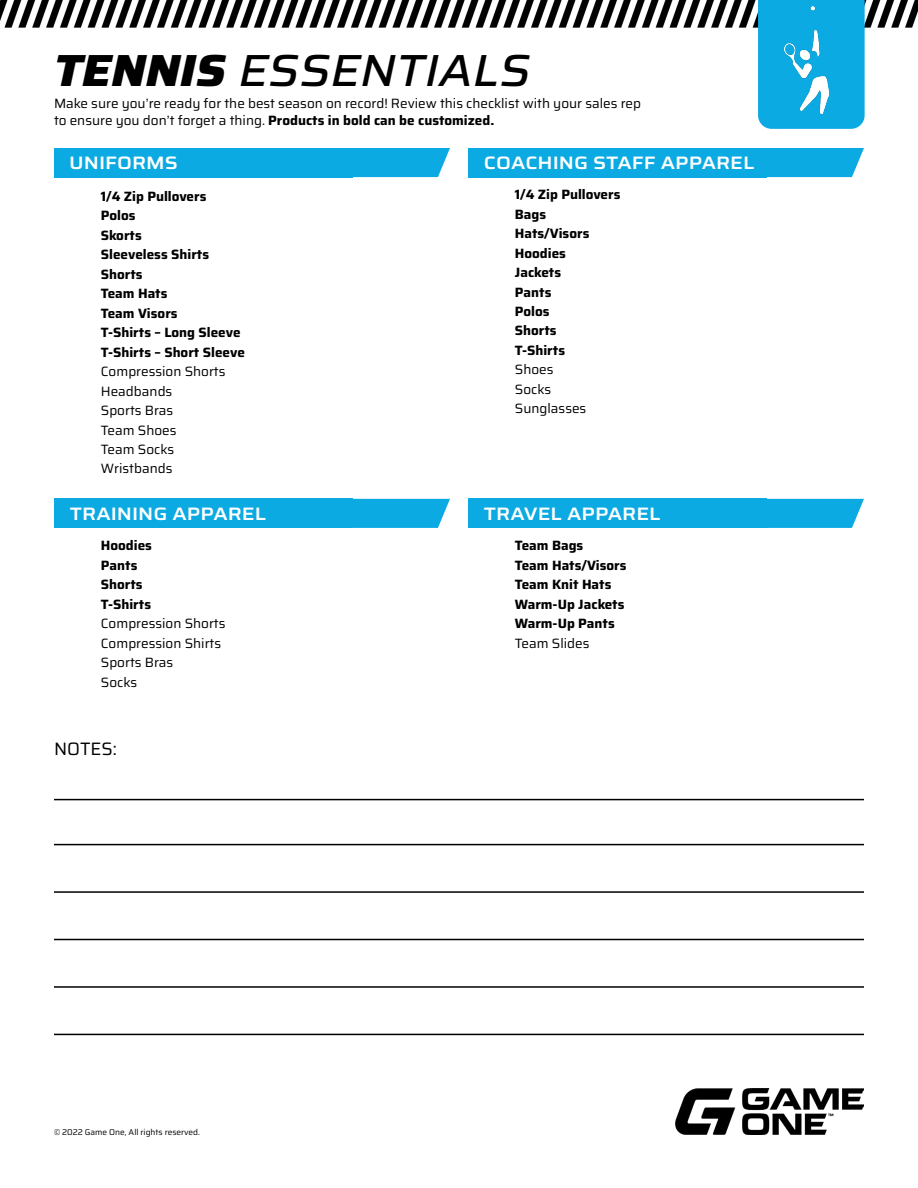
<style>
.page{position:relative;width:918px;height:1188px;background:#fff}
.page>*{position:absolute;margin:0;border:0;box-sizing:border-box;transform-origin:0 0}
.t1{font:italic 500 45px "Saira Semi Expanded";color:#000}
.t2{font:600 18px "Saira Expanded";color:#fff}
.t3{font:18px "Saira";color:#000}
.t4{font:13.5px/19.5px "Saira";color:#000}
.t5{font:700 13.5px/19.5px "Saira";color:#000}
.t6{font:8.4px "Saira";color:#000}
.s1{font-weight:800}
.s2{font-weight:700}
</style>
<div class="page">
<img style="left:676px;top:1088px;width:188px;height:46px">
<img style="left:0;top:0;width:918px;height:27px">
<hr style="left:54px;top:799px;width:810px;height:1px;background:#000">
<hr style="left:54px;top:844px;width:810px;height:1px;background:#000">
<hr style="left:54px;top:891px;width:810px;height:2px;background:#000">
<hr style="left:54px;top:939px;width:810px;height:1px;background:#000">
<hr style="left:54px;top:986px;width:810px;height:2px;background:#000">
<hr style="left:54px;top:1034px;width:810px;height:1px;background:#000">
<div style="left:758px;top:0;width:107px;height:129px;background:#0baae2"></div>
<img style="left:785px;top:7px;width:44px;height:106px">
<div style="left:54px;top:148px;width:298px;height:29px;background:#0baae2"></div>
<div style="left:352px;top:148px;width:98px;height:29px;background:#0baae2"></div>
<div style="left:468px;top:148px;width:298px;height:29px;background:#0baae2"></div>
<div style="left:766px;top:148px;width:98px;height:29px;background:#0baae2"></div>
<div style="left:55px;top:499px;width:298px;height:29px;background:#0baae2"></div>
<svg style="left:353px;top:499px;width:97px;height:29px;background:#1aafe3"></svg>
<div style="left:468px;top:499px;width:299px;height:29px;background:#0baae2"></div>
<svg style="left:767px;top:499px;width:97px;height:29px;background:#1aafe3"></svg>
<h1 class="t1" style="left:54px;top:33px;width:478px"><span class="s1">TENNIS</span> ESSENTIALS</h1>
<p class="t4" style="left:54px;top:95px;width:589px;line-height:16.2px">Make sure you’re ready for the best season on record! Review this checklist with your sales rep to ensure you don’t forget a thing. <span class="s2">Products in bold can be customized.</span></p>
<h2 class="t2" style="left:69px;top:148px;width:110px">UNIFORMS</h2>
<h2 class="t2" style="left:484px;top:148px;width:272px">COACHING STAFF APPAREL</h2>
<p class="t5" style="left:101px;top:186px;width:145px">1/4 Zip Pullovers<br>Polos<br>Skorts<br>Sleeveless Shirts<br>Shorts<br>Team Hats<br>Team Visors<br>T-Shirts – Long Sleeve<br>T-Shirts – Short Sleeve</p>
<p class="t4" style="left:101px;top:361px;width:126px">Compression Shorts<br>Headbands<br>Sports Bras<br>Team Shoes<br>Team Socks<br>Wristbands</p>
<p class="t5" style="left:515px;top:184px;width:107px">1/4 Zip Pullovers<br>Bags<br>Hats/Visors<br>Hoodies<br>Jackets<br>Pants<br>Polos<br>Shorts<br>T-Shirts</p>
<p class="t4" style="left:515px;top:360px;width:73px">Shoes<br>Socks<br>Sunglasses</p>
<h2 class="t2" style="left:70px;top:499px;width:198px">TRAINING APPAREL</h2>
<h2 class="t2" style="left:484px;top:499px;width:178px">TRAVEL APPAREL</h2>
<p class="t5" style="left:101px;top:536px;width:53px">Hoodies<br>Pants<br>Shorts<br>T-Shirts</p>
<p class="t4" style="left:101px;top:614px;width:126px">Compression Shorts<br>Compression Shirts<br>Sports Bras<br>Socks</p>
<h2 class="t3" style="left:54px;top:734px;width:64px">NOTES:</h2>
<p class="t6" style="left:54px;top:1125px;width:148px">© 2022 Game One, All rights reserved.</p>
<p class="t5" style="left:515px;top:535px;width:113px">Team Bags<br>Team Hats/Visors<br>Team Knit Hats<br>Warm-Up Jackets<br>Warm-Up Pants</p>
<p class="t4" style="left:515px;top:633px;width:76px">Team Slides</p>
</div>
